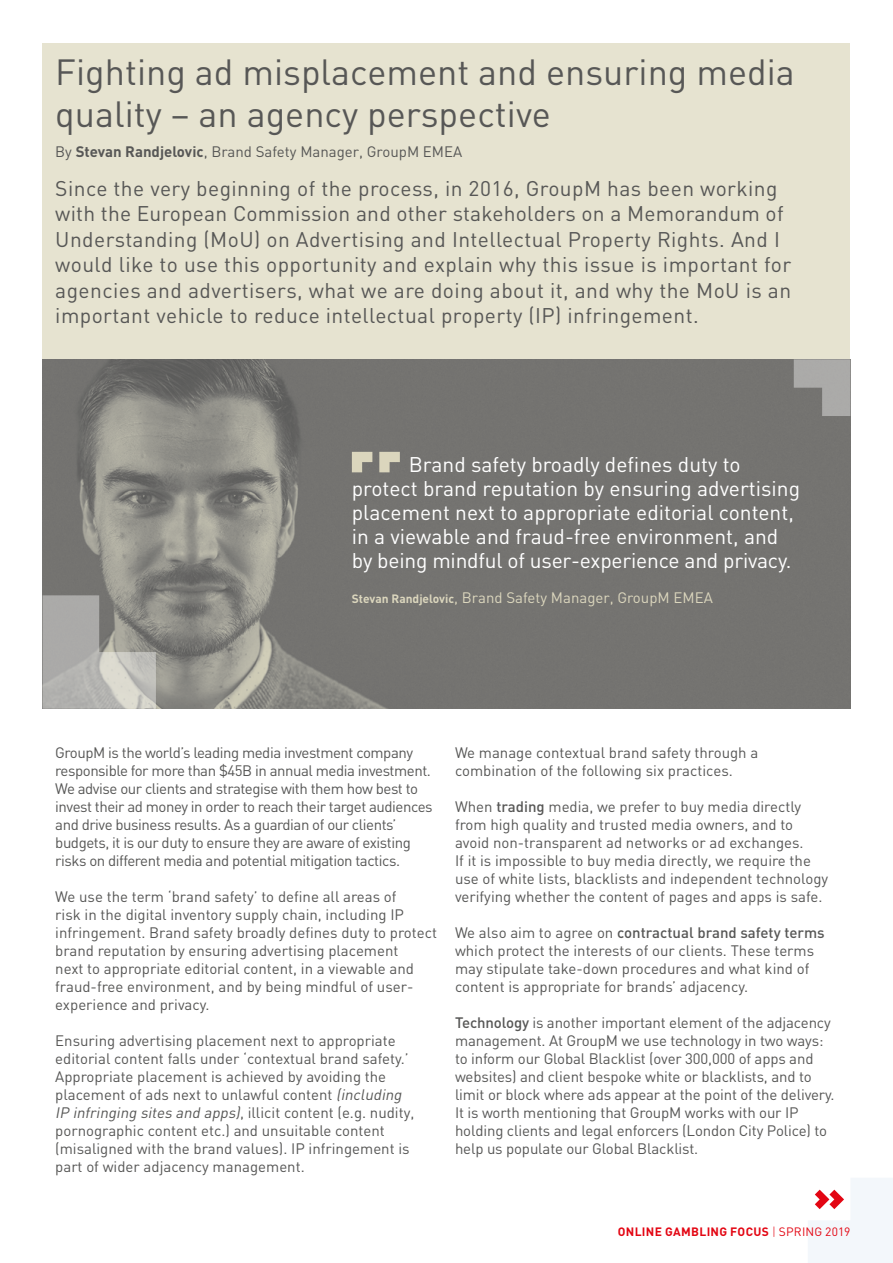
<style>
.page{position:relative;width:893px;height:1263px;background:#fff}
.page>*{position:absolute;margin:0;border:0;box-sizing:border-box;transform-origin:0 0}
.t1{font:36px/42px "DIN";color:#575756}
.t2{font:21px/25.5px "DIN";letter-spacing:.02em;color:#575756}
.t3{font:21px/24px "DIN";color:#fff}
.t4{font:15px/18px "DIN";color:#575756}
.t5{font:15px/18px "DIN";letter-spacing:-.03em;color:#575756}
.t6{font:15px "DIN";color:#dbd6bd}
.t7{font:700 12px "DIN";letter-spacing:.025em;color:#e30613}
.s1{font-weight:700}
.s2{font-weight:700;font-size:12px}
.s3{font-style:italic}
.s4{font-weight:500}
.s5{font-weight:300}
.s6{font-weight:400}
</style>
<div class="page">
<div style="left:43px;top:43px;width:807px;height:330px;background:#e6e3d0"></div>
<img style="left:43px;top:359px;width:807px;height:350px">
<svg style="left:379px;top:452px;width:21px;height:20px"></svg>
<svg style="left:352px;top:452px;width:20px;height:20px"></svg>
<svg style="left:794px;top:359px;width:56px;height:57px;background:#9c9c9a"></svg>
<svg style="left:43px;top:513px;width:113px;height:196px;background:#9c9c97"></svg>
<svg style="left:808px;top:1178px;width:85px;height:85px"></svg>
<h1 class="t1" style="left:55px;top:50px;width:741px">Fighting ad misplacement and ensuring media quality – an agency perspective</h1>
<p class="t4" style="left:55px;top:143px;width:409px">By <span class="s1">Stevan Randjelovic</span>, Brand Safety Manager, GroupM EMEA</p>
<p class="t2" style="left:55px;top:175px;width:737px">Since the very beginning of the process, in 2016, GroupM has been working with the European Commission and other stakeholders on a Memorandum of Understanding (MoU) on Advertising and Intellectual Property Rights. And I would like to use this opportunity and explain why this issue is important for agencies and advertisers, what we are doing about it, and why the MoU is an important vehicle to reduce intellectual property (IP) infringement.</p>
<h2 class="t3" style="left:352px;top:452px;width:450px;text-indent:57px">Brand safety broadly defines duty to protect brand reputation by ensuring advertising placement next to appropriate editorial content, in a viewable and fraud-free environment, and by being mindful of user-experience and privacy.</h2>
<p class="t6" style="left:352px;top:589px;width:363px"><span class="s2">Stevan Randjelovic</span>, Brand Safety Manager, GroupM EMEA</p>
<p class="t5" style="left:55px;top:743px;width:379px">GroupM is the world’s leading media investment company responsible for more than $45B in annual media investment.<br>We advise our clients and strategise with them how best to invest their ad money in order to reach their target audiences and drive business results. As a guardian of our clients’ budgets, it is our duty to ensure they are aware of existing risks on different media and potential mitigation tactics.</p>
<p class="t4" style="left:55px;top:887px;width:383px">We use the term ‘brand safety’ to define all areas of<br>risk in the digital inventory supply chain, including IP infringement. Brand safety broadly defines duty to protect brand reputation by ensuring advertising placement<br>next to appropriate editorial content, in a viewable and fraud-free environment, and by being mindful of user&shy;experience and privacy.</p>
<p class="t4" style="left:55px;top:1031px;width:361px">Ensuring advertising placement next to appropriate editorial content falls under ‘contextual brand safety.’ Appropriate placement is achieved by avoiding the placement of ads next to unlawful content <span class="s3">(including IP infringing sites and apps)</span>, illicit content (e.g. nudity, pornographic content etc.) and unsuitable content (misaligned with the brand values). IP infringement is part of wider adjacency management.</p>
<p class="t4" style="left:455px;top:743px;width:305px">We manage contextual brand safety through a combination of the following six practices.</p>
<p class="t4" style="left:455px;top:797px;width:375px">When <span class="s4">trading</span> media, we prefer to buy media directly from high quality and trusted media owners, and to avoid non-transparent ad networks or ad exchanges.<br>If it is impossible to buy media directly, we require the use of white lists, blacklists and independent technology verifying whether the content of pages and apps is safe.</p>
<p class="t4" style="left:455px;top:923px;width:371px">We also aim to agree on <span class="s4">contractual brand safety terms </span>which protect the interests of our clients. These terms may stipulate take-down procedures and what kind of content is appropriate for brands’ adjacency.</p>
<p class="t4" style="left:455px;top:1013px;width:381px"><span class="s4">Technology</span> is another important element of the adjacency management. At GroupM we use technology in two ways: to inform our Global Blacklist (over 300,000 of apps and websites) and client bespoke white or blacklists, and to limit or block where ads appear at the point of the delivery.<br>It is worth mentioning that GroupM works with our IP holding clients and legal enforcers (London City Police) to help us populate our Global Blacklist.</p>
<p class="t7" style="left:618px;top:1224px;width:234px">ONLINE GAMBLING FOCUS <span class="s5">|</span> <span class="s6">SPRING 2019</span></p>
</div>
